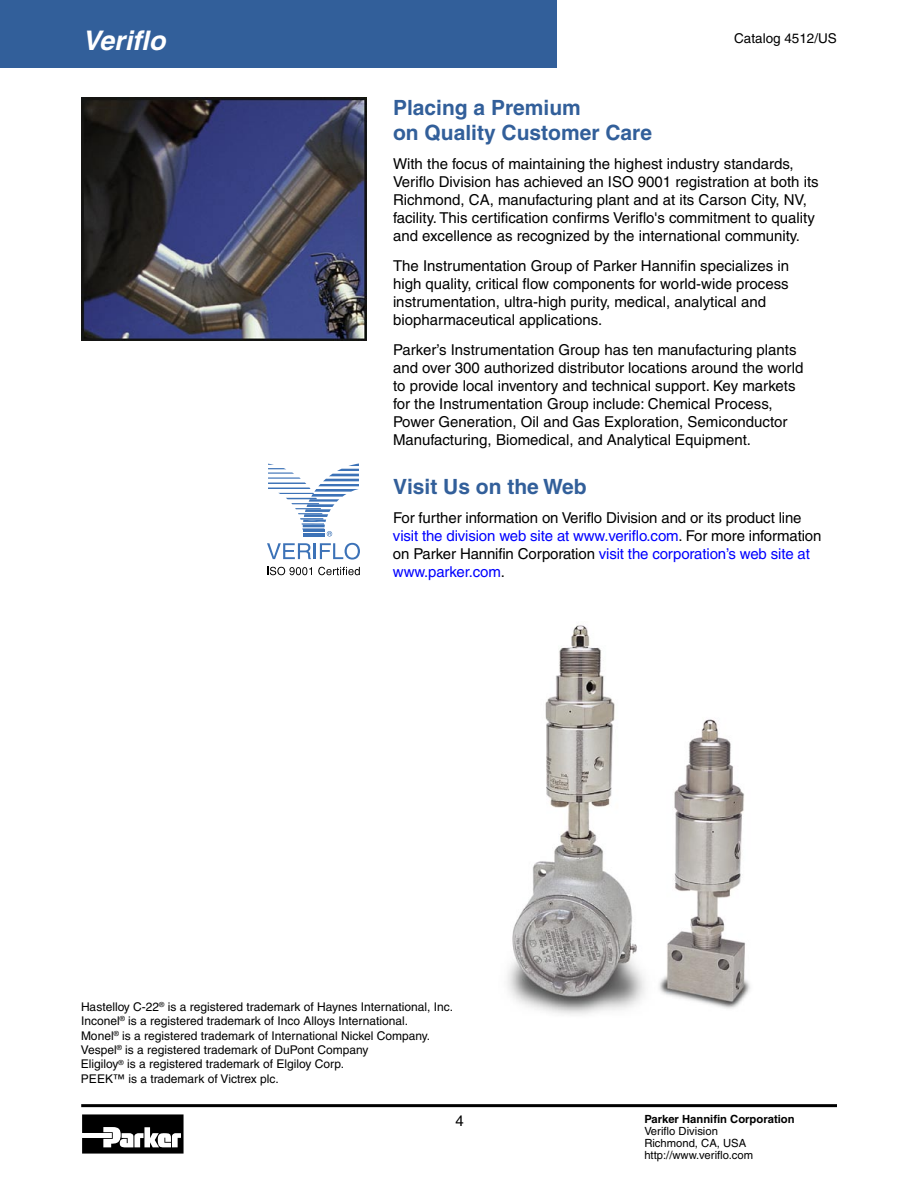
<style>
.page{position:relative;width:918px;height:1188px;background:#fff}
.page>*{position:absolute;margin:0;border:0;box-sizing:border-box;transform-origin:0 0}
.t1{font:italic 700 27px "Helvetica";color:#fff}
.t2{font:700 21px/25.2px "Helvetica";color:#325f9a}
.t3{font:15px/18px "Helvetica";color:#000}
.t4{font:13.5px "Helvetica";color:#000}
.t5{font:12px/14.4px "Helvetica";color:#000}
.t6{font:11.25px/12px "Helvetica";color:#000}
.t7{font:700 11.25px "Helvetica";color:#000}
.s1{color:#00f}
</style>
<div class="page">
<svg style="left:82px;top:1114px;width:102px;height:40px"></svg>
<div style="left:0;top:0;width:556px;height:68px;background:#325f9a"></div>
<hr style="left:81px;top:1104px;width:756px;height:3px;background:#000">
<img style="left:81px;top:97px;width:286px;height:244px">
<img style="left:507px;top:625px;width:243px;height:390px">
<svg style="left:267px;top:543px;width:93px;height:17px"></svg>
<svg style="left:267px;top:567px;width:45px;height:8px"></svg>
<svg style="left:318px;top:567px;width:42px;height:8px"></svg>
<svg style="left:268px;top:464px;width:91px;height:73px"></svg>
<h1 class="t1" style="left:82px;top:24px;width:84px">Veriflo</h1>
<p class="t4" style="left:734px;top:30px;width:104px">Catalog 4512/US</p>
<h2 class="t2" style="left:393px;top:95px;width:261px">Placing a Premium<br>on Quality Customer Care</h2>
<p class="t3" style="left:393px;top:155px;width:427px">With the focus of maintaining the highest industry standards, Veriflo Division has achieved an ISO 9001 registration at both its Richmond, CA, manufacturing plant and at its Carson City, NV, facility. This certification confirms Veriflo's commitment to quality and excellence as recognized by the international community.</p>
<p class="t3" style="left:393px;top:257px;width:398px">The Instrumentation Group of Parker Hannifin specializes in high quality, critical flow components for world-wide process instrumentation, ultra-high purity, medical, analytical and biopharmaceutical applications.</p>
<p class="t3" style="left:393px;top:341px;width:412px">Parker’s Instrumentation Group has ten manufacturing plants and over 300 authorized distributor locations around the world to provide local inventory and technical support. Key markets for the Instrumentation Group include: Chemical Process, Power Generation, Oil and Gas Exploration, Semiconductor Manufacturing, Biomedical, and Analytical Equipment.</p>
<h2 class="t2" style="left:393px;top:474px;width:195px">Visit Us on the Web</h2>
<p class="t3" style="left:393px;top:508px;width:430px">For further information on Veriflo Division and or its product line <span class="s1">visit the division web site at www.veriflo.com</span>. For more information on Parker Hannifin Corporation <span class="s1">visit the corporation’s web site at www.parker.com</span>.</p>
<p class="t5" style="left:81px;top:999px;width:374px">Hastelloy C-22<sup>®</sup> is a registered trademark of Haynes International, Inc.<br>Inconel<sup>®</sup> is a registered trademark of Inco Alloys International.<br>Monel<sup>®</sup> is a registered trademark of International Nickel Company.<br>Vespel<sup>®</sup> is a registered trademark of DuPont Company<br>Eligiloy<sup>®</sup> is a registered trademark of Elgiloy Corp.<br>PEEK™ is a trademark of Victrex plc.</p>
<p class="t3" style="left:456px;top:1112px;width:10px">4</p>
<p class="t7" style="left:644px;top:1112px;width:152px">Parker Hannifin Corporation</p>
<p class="t6" style="left:644px;top:1125px;width:110px">Veriflo Division<br>Richmond, CA, USA http://www.veriflo.com</p>
</div>
